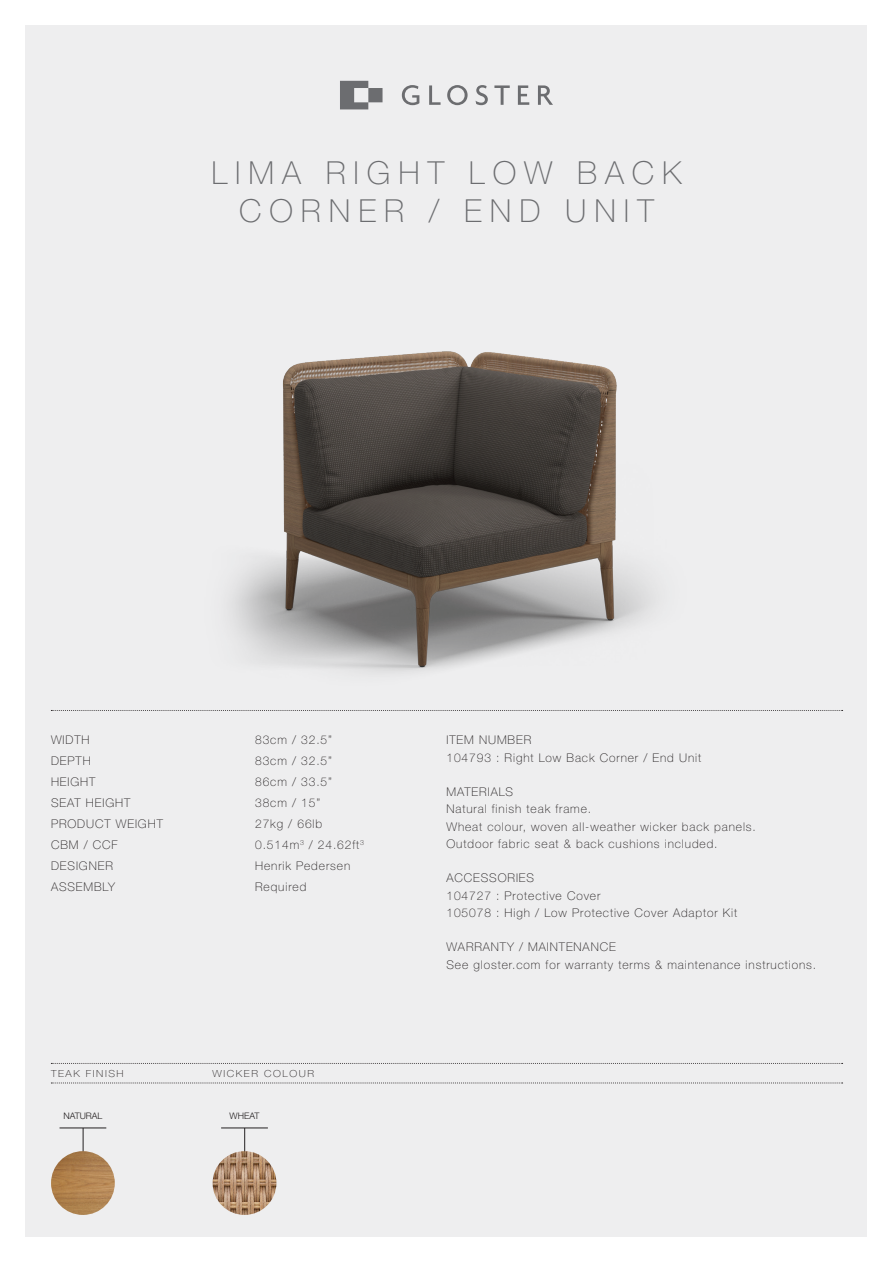
<style>
.page{position:relative;width:893px;height:1263px;background:#fff}
.page>*{position:absolute;margin:0;border:0;box-sizing:border-box;transform-origin:0 0}
.t1{font:100 31.8px "Helvetica Neue LT Pro";letter-spacing:.25em;color:#6c6d70}
.t2{font:100 12px/17.2px "Helvetica Neue LT Pro";letter-spacing:.075em;color:#231f20}
.t3{font:100 9.75px "Helvetica Neue LT Pro";letter-spacing:.15em;color:#231f20;scale:1.08 1}
.t4{font:300 9px "Helvetica Neue LT Pro";color:#231f20}
</style>
<div class="page">
<div style="left:26px;top:26px;width:841px;height:1211px;background:#eeeeef"></div>
<svg style="left:340px;top:81px;width:213px;height:28px"></svg>
<svg style="left:51px;top:1083px;width:792px;height:1px"></svg>
<svg style="left:51px;top:1063px;width:792px;height:1px"></svg>
<svg style="left:51px;top:710px;width:792px;height:1px"></svg>
<img style="left:230px;top:351px;width:425px;height:322px">
<hr style="left:221px;top:1128px;width:47px;height:1px;background:#231f20">
<svg style="left:244px;top:1128px;width:1px;height:23px"></svg>
<img style="left:213px;top:1151px;width:63px;height:64px;border-radius:32px">
<hr style="left:60px;top:1128px;width:46px;height:1px;background:#231f20">
<svg style="left:83px;top:1128px;width:1px;height:23px"></svg>
<img style="left:51px;top:1151px;width:64px;height:64px;border-radius:32px">
<p class="t1" style="left:211px;top:154px;width:472px">LIMA RIGHT LOW BACK</p>
<p class="t1" style="left:239px;top:192px;width:416px">CORNER / END UNIT</p>
<p class="t2" style="left:51px;top:731px;width:40px">WIDTH</p>
<p class="t2" style="left:51px;top:752px;width:41px">DEPTH</p>
<p class="t2" style="left:51px;top:773px;width:46px">HEIGHT</p>
<p class="t2" style="left:51px;top:794px;width:81px">SEAT HEIGHT</p>
<p class="t2" style="left:51px;top:815px;width:113px">PRODUCT WEIGHT</p>
<p class="t2" style="left:51px;top:836px;width:68px">CBM / CCF</p>
<p class="t2" style="left:51px;top:857px;width:63px">DESIGNER</p>
<p class="t2" style="left:51px;top:878px;width:66px">ASSEMBLY</p>
<p class="t2" style="left:255px;top:731px;width:78px">83cm / 32.5”</p>
<p class="t2" style="left:255px;top:752px;width:78px">83cm / 32.5”</p>
<p class="t2" style="left:255px;top:773px;width:78px">86cm / 33.5”</p>
<p class="t2" style="left:255px;top:794px;width:67px">38cm / 15”</p>
<p class="t2" style="left:255px;top:815px;width:69px">27kg / 66lb</p>
<p class="t2" style="left:255px;top:836px;width:110px">0.514m<sup>3</sup> / 24.62ft<sup>3</sup></p>
<p class="t2" style="left:255px;top:857px;width:97px">Henrik Pedersen</p>
<p class="t2" style="left:255px;top:878px;width:53px">Required</p>
<p class="t3" style="left:51px;top:1067px;width:69px">TEAK FINISH</p>
<p class="t4" style="left:63px;top:1111px;width:41px">NATURAL</p>
<p class="t3" style="left:213px;top:1067px;width:96px">WICKER COLOUR</p>
<p class="t4" style="left:230px;top:1111px;width:31px">WHEAT</p>
<p class="t2" style="left:446px;top:731px;width:86px">ITEM NUMBER</p>
<p class="t2" style="left:446px;top:748px;width:256px">104793 : Right Low Back Corner / End Unit</p>
<p class="t2" style="left:446px;top:783px;width:68px">MATERIALS</p>
<p class="t2" style="left:446px;top:800px;width:311px">Natural finish teak frame.<br>Wheat colour, woven all-weather wicker back panels.</p>
<p class="t2" style="left:446px;top:835px;width:273px">Outdoor fabric seat &amp; back cushions included.</p>
<p class="t2" style="left:446px;top:869px;width:89px">ACCESSORIES</p>
<p class="t2" style="left:446px;top:886px;width:155px">104727 : Protective Cover</p>
<p class="t2" style="left:446px;top:904px;width:292px">105078 : High / Low Protective Cover Adaptor Kit</p>
<p class="t2" style="left:446px;top:938px;width:171px">WARRANTY / MAINTENANCE</p>
<p class="t2" style="left:446px;top:955px;width:371px">See gloster.com for warranty terms &amp; maintenance instructions.</p>
</div>
